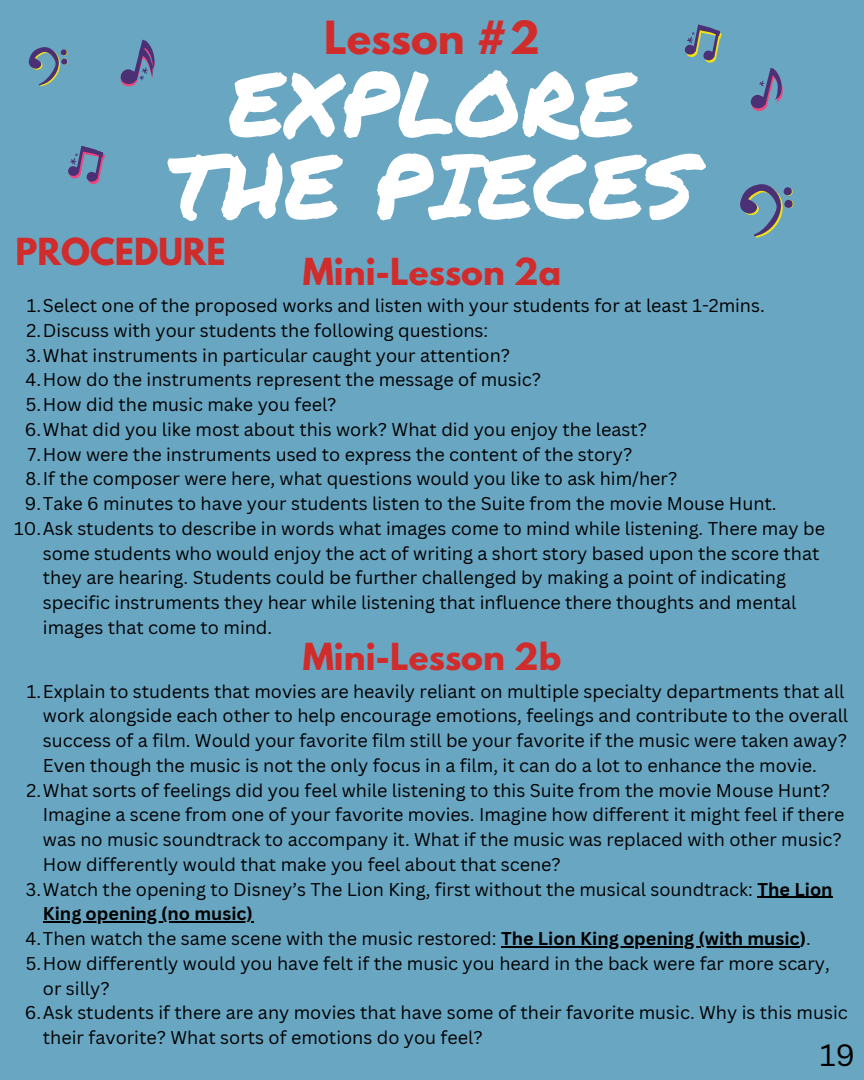
<style>
.page{position:relative;width:864px;height:1080px;background:#69a6c2}
.page>*{position:absolute;margin:0;border:0;box-sizing:border-box;transform-origin:0 0}
.t1{font:89.7px/82.3px "Permanent Marker";color:#fff;text-align:center}
.t2{font:700 40.5px "League Spartan";color:#d12c2c}
.t3{font:700 33px "League Spartan";color:#d12c2c}
.t4{font:30px "Canva Sans";color:#000}
.t5{font:18px/24.8px "Canva Sans";color:#000}
.t6{font:700 18px "Canva Sans";color:#000}
.s1{font-weight:700}
</style>
<div class="page">
<svg style="left:784px;top:188px;width:9px;height:8px"></svg>
<svg style="left:740px;top:184px;width:44px;height:54px"></svg>
<div style="left:784px;top:187px;width:8px;height:8px;background:#4b3076;border-radius:50%"></div>
<div style="left:784px;top:200px;width:9px;height:8px;background:#4b3076;border-radius:50%"></div>
<svg style="left:685px;top:25px;width:37px;height:38px"></svg>
<svg style="left:121px;top:40px;width:33px;height:47px"></svg>
<svg style="left:751px;top:68px;width:32px;height:43px"></svg>
<svg style="left:68px;top:146px;width:37px;height:38px"></svg>
<svg style="left:29px;top:47px;width:39px;height:39px"></svg>
<hr style="left:758px;top:897px;width:75px;height:1px;background:#000">
<hr style="left:43px;top:922px;width:210px;height:1px;background:#000">
<hr style="left:501px;top:946px;width:299px;height:1px;background:#000">
<p class="t2" style="left:324px;top:17px;width:217px">Lesson #2</p>
<p class="t1" style="left:168px;top:60px;width:530px">EXPLORE<br>THE PIECES</p>
<h2 class="t3" style="left:16px;top:235px;width:212px">PROCEDURE</h2>
<p class="t5" style="left:27px;top:293px;width:740px">1.Select one of the proposed works and listen with your students for at least 1-2mins.</p>
<p class="t5" style="left:26px;top:317px;width:463px">2.Discuss with your students the following questions:</p>
<h1 class="t5" style="left:26px;top:342px;width:486px">3.What instruments in particular caught your attention?</h1>
<p class="t5" style="left:25px;top:367px;width:517px">4.How do the instruments represent the message of music?</p>
<p class="t5" style="left:26px;top:392px;width:312px">5.How did the music make you feel?</p>
<h3 class="t5" style="left:25px;top:416px;width:624px">6.What did you like most about this work? What did you enjoy the least?</h3>
<h4 class="t5" style="left:27px;top:441px;width:606px">7.How were the instruments used to express the content of the story?</h4>
<p class="t5" style="left:25px;top:466px;width:653px">8.If the composer were here, what questions would you like to ask him/her?</p>
<p class="t5" style="left:25px;top:491px;width:753px">9.Take 6 minutes to have your students listen to the Suite from the movie Mouse Hunt.</p>
<p class="t5" style="left:43px;top:515px;width:784px;text-indent:-29px">10.Ask students to describe in words what images come to mind while listening. There may be some students who would enjoy the act of writing a short story based upon the score that they are hearing. Students could be further challenged by making a point of indicating specific instruments they hear while listening that influence there thoughts and mental images that come to mind.</p>
<p class="t3" style="left:303px;top:255px;width:260px">Mini-Lesson 2a</p>
<p class="t3" style="left:303px;top:640px;width:260px">Mini-Lesson 2b</p>
<p class="t5" style="left:43px;top:678px;width:807px;text-indent:-16px">1.Explain to students that movies are heavily reliant on multiple specialty departments that all work alongside each other to help encourage emotions, feelings and contribute to the overall success of a film. Would your favorite film still be your favorite if the music were taken away?<br>Even though the music is not the only focus in a film, it can do a lot to enhance the movie.</p>
<p class="t5" style="left:43px;top:777px;width:803px;text-indent:-16px">2.What sorts of feelings did you feel while listening to this Suite from the movie Mouse Hunt?<br>Imagine a scene from one of your favorite movies. Imagine how different it might feel if there was no music soundtrack to accompany it. What if the music was replaced with other music?<br>How differently would that make you feel about that scene?</p>
<p class="t5" style="left:26px;top:876px;width:808px">3.Watch the opening to Disney’s The Lion King, first without the musical soundtrack: <span class="s1">The Lion</span></p>
<p class="t6" style="left:43px;top:901px;width:212px">King opening (no music)</p>
<p class="t5" style="left:25px;top:926px;width:787px">4.Then watch the same scene with the music restored: <span class="s1">The Lion King opening (with music)</span>.</p>
<p class="t5" style="left:43px;top:951px;width:788px;text-indent:-17px">5.How differently would you have felt if the music you heard in the back were far more scary, or silly?</p>
<h4 class="t5" style="left:43px;top:1000px;width:806px;text-indent:-18px">6.Ask students if there are any movies that have some of their favorite music. Why is this music their favorite? What sorts of emotions do you feel?</h4>
<h3 class="t4" style="left:820px;top:1034px;width:37px">19</h3>
</div>
